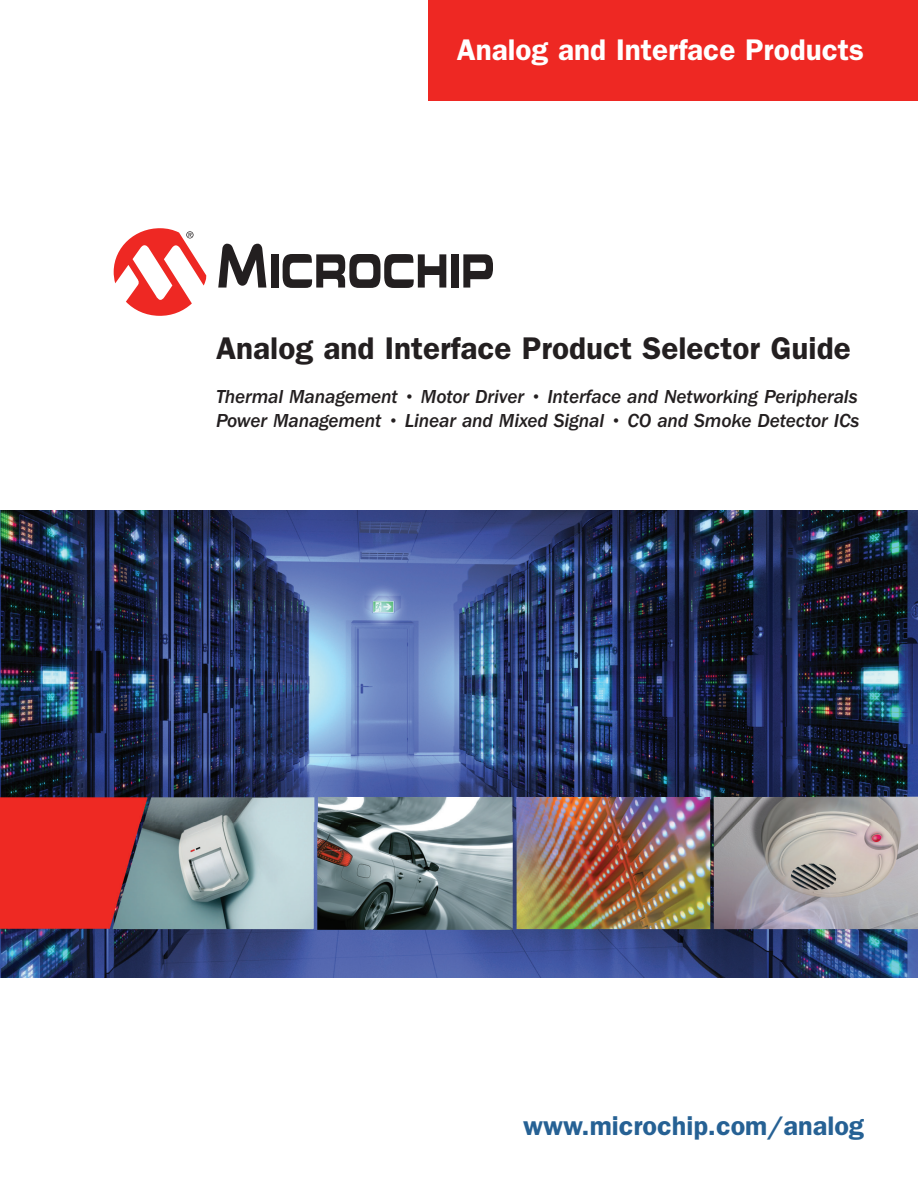
<style>
.page{position:relative;width:918px;height:1188px;background:#fff}
.page>*{position:absolute;margin:0;border:0;box-sizing:border-box;transform-origin:0 0}
.t1{font:600 31.5px "ITC Franklin Gothic Std";color:#231f20}
.t2{font:600 30px "ITC Franklin Gothic Std";color:#fff}
.t3{font:600 27px "ITC Franklin Gothic Std";color:#266194}
.t4{font:19.5px/24px "ITC Franklin Gothic Std Med It";letter-spacing:-.01em;color:#231f20}
</style>
<div class="page">
<div style="left:429px;top:0;width:489px;height:101px;background:#ee2823"></div>
<svg style="left:218px;top:244px;width:48px;height:44px"></svg>
<div style="left:271px;top:254px;width:7px;height:34px;background:#231f20"></div>
<div style="left:451px;top:254px;width:8px;height:34px;background:#231f20"></div>
<svg style="left:463px;top:254px;width:30px;height:34px"></svg>
<svg style="left:283px;top:254px;width:163px;height:34px"></svg>
<svg style="left:114px;top:228px;width:92px;height:87px"></svg>
<img style="left:0;top:510px;width:918px;height:468px">
<h2 class="t2" style="left:457px;top:32px;width:409px">Analog and Interface Products</h2>
<h1 class="t1" style="left:216px;top:329px;width:636px">Analog and Interface Product Selector Guide</h1>
<p class="t4" style="left:216px;top:385px;width:645px">Thermal Management • Motor Driver • Interface and Networking Peripherals<br>Power Management • Linear and Mixed Signal • CO and Smoke Detector ICs</p>
<h3 class="t3" style="left:523px;top:1110px;width:342px">www.microchip.com/analog</h3>
</div>
